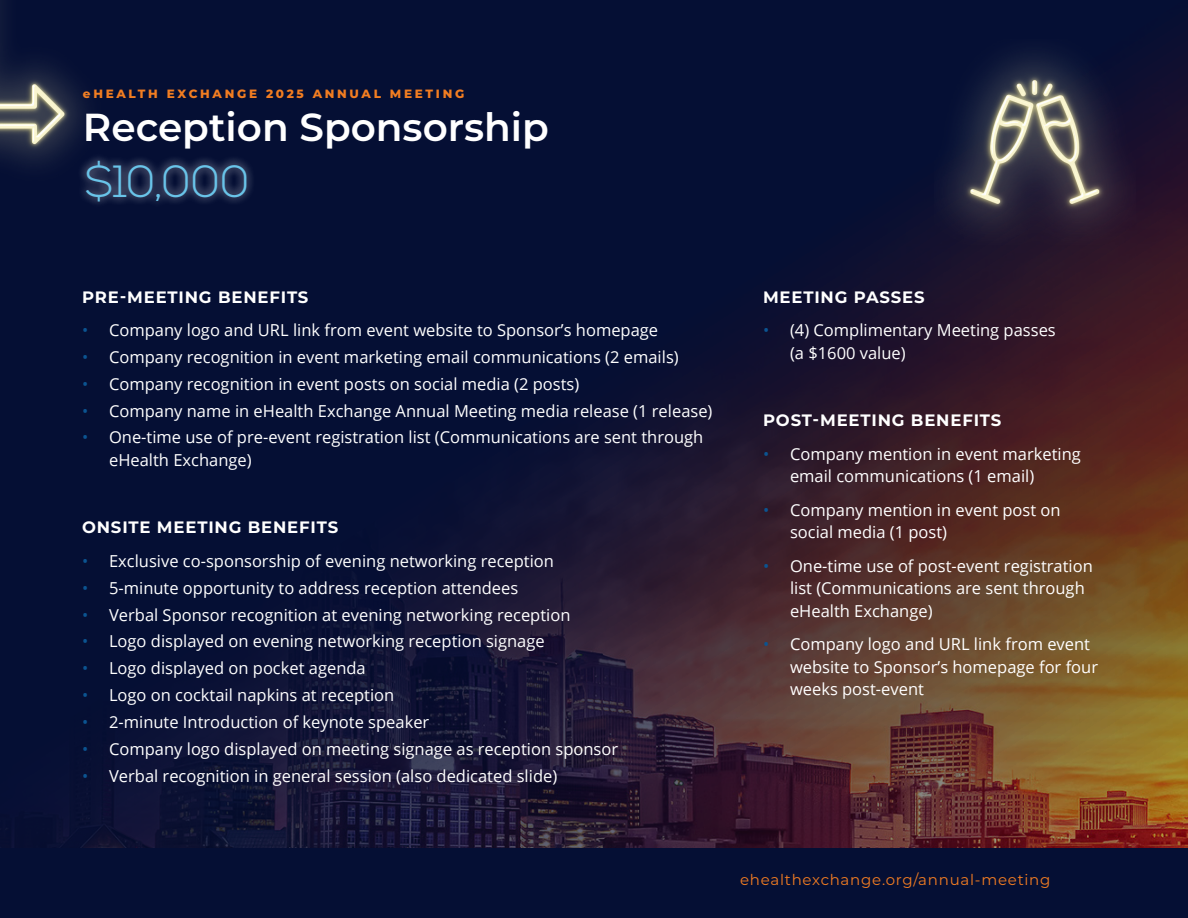
<style>
.page{position:relative;width:1188px;height:918px;background:#fff}
.page>*{position:absolute;margin:0;border:0;box-sizing:border-box;transform-origin:0 0}
.t1{font:300 45px "Nexa";color:#69c4e9}
.t2{font:600 39px "Montserrat";color:#fff}
.t3{font:16.5px/22.5px "Open Sans";color:#fff}
.t4{font:700 16.5px "Montserrat";letter-spacing:.05em;color:#fff}
.t5{font:15px "Montserrat";letter-spacing:.05em;color:#f27c22}
.t6{font:800 12px "Montserrat";letter-spacing:.225em;color:#f27d21}
.s1{color:#0b5491}
</style>
<div class="page">
<img style="left:0;top:0;width:1188px;height:848px">
<div style="left:0;top:848px;width:1188px;height:70px;background:#050f34"></div>
<img style="left:0;top:0;width:231px;height:226px">
<img style="left:934px;top:39px;width:201px;height:205px">
<div style="left:78px;top:152px;width:178px;height:58px;background:#fff;opacity:.77"></div>
<p class="t6" style="left:83px;top:85px;width:383px">eHEALTH EXCHANGE 2025 ANNUAL MEETING</p>
<p class="t2" style="left:83px;top:100px;width:468px">Reception Sponsorship</p>
<p class="t1" style="left:85px;top:155px;width:166px">$10,000</p>
<p class="t4" style="left:82px;top:285px;width:228px">PRE-MEETING BENEFITS</p>
<p class="t3" style="left:82px;top:318px;width:578px"><span class="s1">•</span> Company logo and URL link from event website to Sponsor’s homepage</p>
<p class="t3" style="left:82px;top:345px;width:598px"><span class="s1">•</span> Company recognition in event marketing email communications (2 emails)</p>
<p class="t3" style="left:82px;top:372px;width:499px"><span class="s1">•</span> Company recognition in event posts on social media (2 posts)</p>
<p class="t3" style="left:82px;top:399px;width:632px"><span class="s1">•</span> Company name in eHealth Exchange Annual Meeting media release (1 release)</p>
<p class="t3" style="left:109px;top:426px;width:596px;text-indent:-27px"><span class="s1">•</span> One-time use of pre-event registration list (Communications are sent through eHealth Exchange)</p>
<p class="t4" style="left:82px;top:516px;width:258px">ONSITE MEETING BENEFITS</p>
<p class="t3" style="left:82px;top:549px;width:473px"><span class="s1">•</span> Exclusive co-sponsorship of evening networking reception</p>
<p class="t3" style="left:82px;top:576px;width:438px"><span class="s1">•</span> 5-minute opportunity to address reception attendees</p>
<p class="t3" style="left:82px;top:603px;width:490px"><span class="s1">•</span> Verbal Sponsor recognition at evening networking reception</p>
<p class="t3" style="left:82px;top:630px;width:464px"><span class="s1">•</span> Logo displayed on evening networking reception signage</p>
<p class="t3" style="left:82px;top:657px;width:285px"><span class="s1">•</span> Logo displayed on pocket agenda</p>
<p class="t3" style="left:82px;top:683px;width:314px"><span class="s1">•</span> Logo on cocktail napkins at reception</p>
<p class="t3" style="left:82px;top:710px;width:349px"><span class="s1">•</span> 2-minute Introduction of keynote speaker</p>
<p class="t3" style="left:82px;top:737px;width:538px"><span class="s1">•</span> Company logo displayed on meeting signage as reception sponsor</p>
<p class="t3" style="left:82px;top:764px;width:477px"><span class="s1">•</span> Verbal recognition in general session (also dedicated slide)</p>
<p class="t4" style="left:763px;top:285px;width:163px">MEETING PASSES</p>
<p class="t3" style="left:790px;top:318px;width:267px;text-indent:-27px"><span class="s1">•</span> (4) Complimentary Meeting passes (a $1600 value)</p>
<p class="t4" style="left:763px;top:408px;width:240px">POST-MEETING BENEFITS</p>
<p class="t3" style="left:790px;top:442px;width:292px;text-indent:-27px"><span class="s1">•</span> Company mention in event marketing email communications (1 email)</p>
<p class="t3" style="left:790px;top:498px;width:272px;text-indent:-27px"><span class="s1">•</span> Company mention in event post on social media (1 post)</p>
<p class="t3" style="left:790px;top:554px;width:304px;text-indent:-27px"><span class="s1">•</span> One-time use of post-event registration list (Communications are sent through eHealth Exchange)</p>
<p class="t3" style="left:790px;top:633px;width:310px;text-indent:-27px"><span class="s1">•</span> Company logo and URL link from event website to Sponsor’s homepage for four weeks post-event</p>
<p class="t5" style="left:740px;top:869px;width:312px">ehealthexchange.org/annual-meeting</p>
</div>
